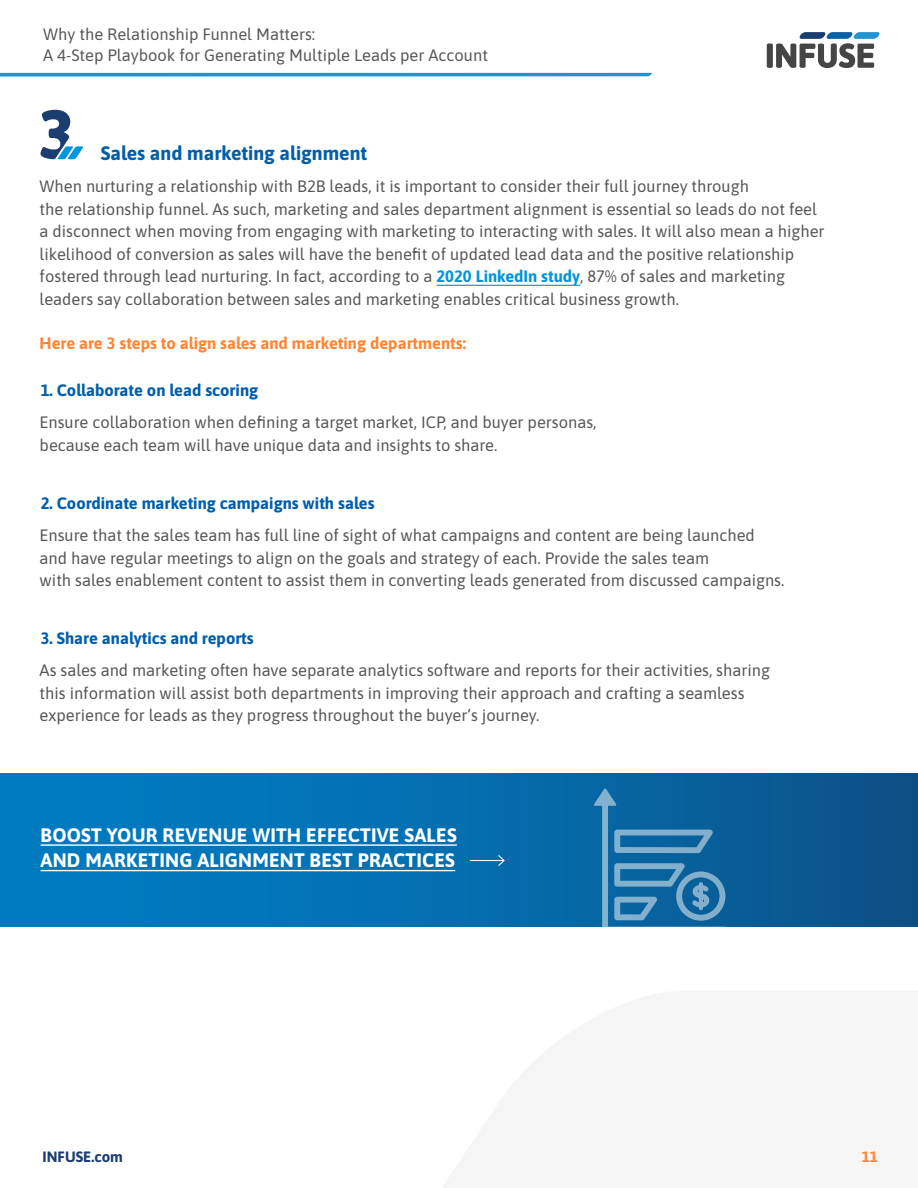
<style>
.page{position:relative;width:918px;height:1188px;background:#fff}
.page>*{position:absolute;margin:0;border:0;box-sizing:border-box;transform-origin:0 0}
.t1{font:700 19.5px/25.5px "Asap";letter-spacing:.01em;color:#fff}
.t2{font:700 19.5px "Asap";color:#005eab}
.t3{font:16.5px/22.5px "Asap";color:#575756}
.t4{font:700 16.5px "Asap";color:#005eab}
.t5{font:16.5px/21px "Asap";color:#585856}
.t6{font:700 16.5px "Asap";color:#fe8636}
.t7{font:700 15px "Asap";color:#1c3d70}
.t8{font:700 15px "Asap";color:#fe8636}
.s1{font-weight:700;color:#0096de}
</style>
<div class="page">
<hr style="left:436px;top:285px;width:144px;height:1px;background:#0096de">
<svg style="left:41px;top:110px;width:42px;height:49px"></svg>
<div style="left:0;top:774px;width:918px;height:153px;background:linear-gradient(to right,#0081c9,#0b548b)"></div>
<hr style="left:41px;top:844px;width:416px;height:2px;background:#fff">
<hr style="left:41px;top:870px;width:414px;height:1px;background:#fff">
<hr style="left:470px;top:860px;width:34px;height:1px;background:#fff">
<svg style="left:497px;top:854px;width:9px;height:13px"></svg>
<svg style="left:594px;top:788px;width:133px;height:139px;background:#2776aa"></svg>
<svg style="left:0;top:73px;width:652px;height:4px;background:#40a2d8"></svg>
<svg style="left:767px;top:32px;width:113px;height:36px"></svg>
<p class="t5" style="left:43px;top:23px;width:446px">Why the Relationship Funnel Matters:<br>A 4-Step Playbook for Generating Multiple Leads per Account</p>
<p class="t2" style="left:101px;top:139px;width:268px">Sales and marketing alignment</p>
<p class="t3" style="left:40px;top:174px;width:786px">When nurturing a relationship with B2B leads, it is important to consider their full journey through<br>the relationship funnel. As such, marketing and sales department alignment is essential so leads do not feel a disconnect when moving from engaging with marketing to interacting with sales. It will also mean a higher likelihood of conversion as sales will have the benefit of updated lead data and the positive relationship fostered through lead nurturing. In fact, according to a <span class="s1">2020 LinkedIn study</span>, 87% of sales and marketing leaders say collaboration between sales and marketing enables critical business growth.</p>
<p class="t6" style="left:40px;top:331px;width:428px">Here are 3 steps to align sales and marketing departments:</p>
<p class="t4" style="left:41px;top:378px;width:219px">1. Collaborate on lead scoring</p>
<p class="t3" style="left:40px;top:410px;width:558px">Ensure collaboration when defining a target market, ICP, and buyer personas, because each team will have unique data and insights to share.</p>
<p class="t4" style="left:41px;top:491px;width:335px">2. Coordinate marketing campaigns with sales</p>
<p class="t3" style="left:40px;top:523px;width:746px">Ensure that the sales team has full line of sight of what campaigns and content are being launched and have regular meetings to align on the goals and strategy of each. Provide the sales team<br>with sales enablement content to assist them in converting leads generated from discussed campaigns.</p>
<p class="t4" style="left:41px;top:626px;width:215px">3. Share analytics and reports</p>
<p class="t3" style="left:40px;top:658px;width:732px">As sales and marketing often have separate analytics software and reports for their activities, sharing this information will assist both departments in improving their approach and crafting a seamless experience for leads as they progress throughout the buyer’s journey.</p>
<p class="t1" style="left:41px;top:821px;width:418px">BOOST YOUR REVENUE WITH EFFECTIVE SALES<br>AND MARKETING ALIGNMENT BEST PRACTICES</p>
<p class="t7" style="left:43px;top:1146px;width:82px">INFUSE.com</p>
<p class="t8" style="left:862px;top:1146px;width:18px">11</p>
</div>
